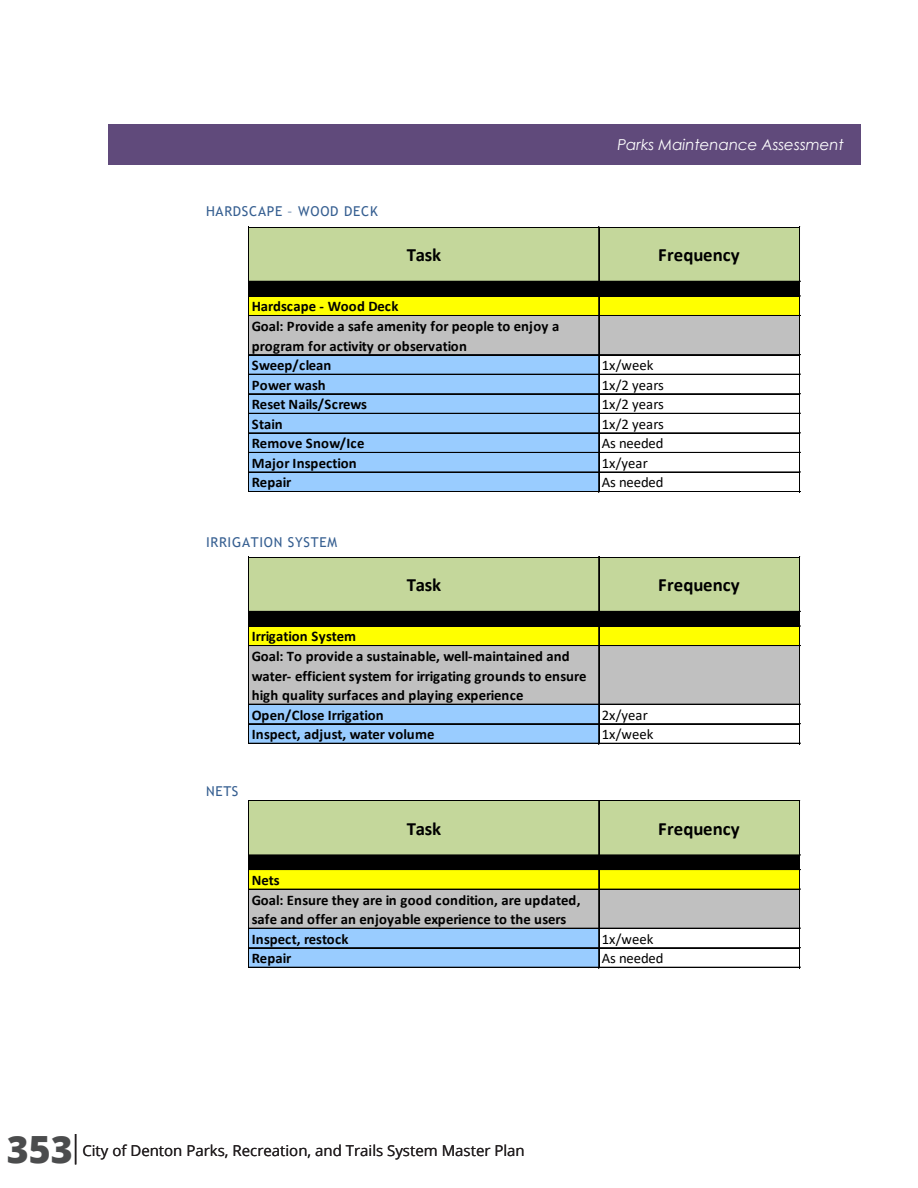
<style>
.page{position:relative;width:918px;height:1188px;background:#fff}
.page>*{position:absolute;margin:0;border:0;box-sizing:border-box;transform-origin:0 0}
.t1{font:800 37.5px "Open Sans";color:#4b4c4d}
.t2{font:700 18.75px "Calibri";letter-spacing:-.01em;color:#000}
.t3{font:15px "Open Sans";color:#231f20}
.t4{font:italic 15px "Century Gothic";color:#fff}
.t5{font:700 14.7px/19.5px "Calibri";letter-spacing:.005em;color:#000}
.t6{font:14.7px "Calibri";color:#000}
.t7{font:13.5px "Trebuchet MS";letter-spacing:.05em;color:#365f91}
</style>
<div class="page">
<hr style="left:75px;top:1134px;width:1px;height:30px;background:#231f20">
<div style="left:108px;top:124px;width:752px;height:41px;background:#604a7b"></div>
<div style="left:249px;top:227px;width:551px;height:55px;background:#c4d79b"></div>
<div style="left:249px;top:281px;width:551px;height:16px;background:#000"></div>
<div style="left:249px;top:296px;width:551px;height:20px;background:#ff0"></div>
<div style="left:249px;top:315px;width:551px;height:40px;background:#c0c0c0"></div>
<div style="left:249px;top:355px;width:351px;height:137px;background:#9cf"></div>
<hr style="left:249px;top:227px;width:1px;height:265px;background:#000">
<hr style="left:598px;top:227px;width:1px;height:265px;background:#000">
<hr style="left:599px;top:227px;width:1px;height:265px;background:#000">
<hr style="left:799px;top:227px;width:1px;height:265px;background:#000">
<hr style="left:800px;top:227px;width:1px;height:265px;background:#000">
<hr style="left:249px;top:227px;width:551px;height:1px;background:#000">
<hr style="left:249px;top:296px;width:551px;height:1px;background:#000">
<hr style="left:249px;top:315px;width:551px;height:1px;background:#000">
<hr style="left:249px;top:354px;width:551px;height:1px;background:#000">
<hr style="left:249px;top:355px;width:551px;height:1px;background:#000">
<hr style="left:249px;top:374px;width:551px;height:1px;background:#000">
<hr style="left:249px;top:393px;width:551px;height:1px;background:#000">
<hr style="left:249px;top:394px;width:551px;height:1px;background:#000">
<hr style="left:249px;top:413px;width:551px;height:1px;background:#000">
<hr style="left:249px;top:433px;width:551px;height:1px;background:#000">
<hr style="left:249px;top:452px;width:551px;height:1px;background:#000">
<hr style="left:249px;top:472px;width:551px;height:1px;background:#000">
<hr style="left:249px;top:491px;width:551px;height:1px;background:#000">
<hr style="left:249px;top:492px;width:551px;height:1px;background:#000">
<div style="left:249px;top:558px;width:551px;height:54px;background:#c4d79b"></div>
<div style="left:249px;top:611px;width:551px;height:16px;background:#000"></div>
<div style="left:249px;top:626px;width:551px;height:20px;background:#ff0"></div>
<div style="left:249px;top:646px;width:551px;height:59px;background:#c0c0c0"></div>
<div style="left:249px;top:704px;width:351px;height:40px;background:#9cf"></div>
<hr style="left:249px;top:557px;width:1px;height:187px;background:#000">
<hr style="left:598px;top:558px;width:1px;height:186px;background:#000">
<hr style="left:599px;top:558px;width:1px;height:186px;background:#000">
<hr style="left:799px;top:558px;width:1px;height:186px;background:#000">
<hr style="left:800px;top:558px;width:1px;height:186px;background:#000">
<hr style="left:249px;top:557px;width:551px;height:1px;background:#000">
<hr style="left:249px;top:626px;width:551px;height:1px;background:#000">
<hr style="left:249px;top:645px;width:551px;height:1px;background:#000">
<hr style="left:249px;top:646px;width:551px;height:1px;background:#000">
<hr style="left:249px;top:704px;width:551px;height:1px;background:#000">
<hr style="left:249px;top:723px;width:551px;height:1px;background:#000">
<hr style="left:249px;top:724px;width:551px;height:1px;background:#000">
<hr style="left:249px;top:743px;width:551px;height:1px;background:#000">
<div style="left:249px;top:801px;width:551px;height:55px;background:#c4d79b"></div>
<div style="left:249px;top:855px;width:551px;height:15px;background:#000"></div>
<div style="left:249px;top:870px;width:551px;height:20px;background:#ff0"></div>
<div style="left:249px;top:889px;width:551px;height:40px;background:#c0c0c0"></div>
<div style="left:249px;top:928px;width:351px;height:40px;background:#9cf"></div>
<hr style="left:249px;top:800px;width:1px;height:168px;background:#000">
<hr style="left:598px;top:801px;width:1px;height:167px;background:#000">
<hr style="left:599px;top:801px;width:1px;height:167px;background:#000">
<hr style="left:799px;top:801px;width:1px;height:167px;background:#000">
<hr style="left:800px;top:801px;width:1px;height:167px;background:#000">
<hr style="left:249px;top:800px;width:551px;height:1px;background:#000">
<hr style="left:249px;top:870px;width:551px;height:1px;background:#000">
<hr style="left:249px;top:889px;width:551px;height:1px;background:#000">
<hr style="left:249px;top:928px;width:551px;height:1px;background:#000">
<hr style="left:249px;top:947px;width:551px;height:1px;background:#000">
<hr style="left:249px;top:948px;width:551px;height:1px;background:#000">
<hr style="left:249px;top:967px;width:551px;height:1px;background:#000">
<p class="t7" style="left:206px;top:203px;width:173px">HARDSCAPE – WOOD DECK</p>
<p class="t4" style="left:617px;top:134px;width:228px">Parks Maintenance Assessment</p>
<p class="t2" style="left:407px;top:241px;width:36px">Task</p>
<p class="t2" style="left:658px;top:241px;width:83px">Frequency</p>
<p class="t5" style="left:252px;top:297px;width:309px">Hardscape - Wood Deck<br>Goal: Provide a safe amenity for people to enjoy a program for activity or observation<br>Sweep/clean</p>
<p class="t6" style="left:602px;top:355px;width:53px">1x/week</p>
<p class="t5" style="left:252px;top:375px;width:75px">Power wash</p>
<p class="t6" style="left:602px;top:375px;width:64px">1x/2 years</p>
<p class="t5" style="left:252px;top:394px;width:117px">Reset Nails/Screws</p>
<p class="t6" style="left:602px;top:394px;width:64px">1x/2 years</p>
<p class="t5" style="left:252px;top:414px;width:32px">Stain</p>
<p class="t6" style="left:602px;top:414px;width:64px">1x/2 years</p>
<p class="t5" style="left:252px;top:433px;width:114px">Remove Snow/Ice</p>
<p class="t6" style="left:602px;top:433px;width:63px">As needed</p>
<p class="t5" style="left:252px;top:453px;width:107px">Major Inspection</p>
<p class="t6" style="left:602px;top:453px;width:47px">1x/year</p>
<p class="t5" style="left:252px;top:473px;width:41px">Repair</p>
<p class="t6" style="left:602px;top:472px;width:63px">As needed</p>
<p class="t7" style="left:206px;top:534px;width:132px">IRRIGATION SYSTEM</p>
<p class="t2" style="left:407px;top:572px;width:36px">Task</p>
<p class="t2" style="left:658px;top:572px;width:83px">Frequency</p>
<p class="t5" style="left:252px;top:627px;width:336px">Irrigation System<br>Goal: To provide a sustainable, well-maintained and water- efficient system for irrigating grounds to ensure high quality surfaces and playing experience Open/Close Irrigation</p>
<p class="t6" style="left:602px;top:705px;width:47px">2x/year</p>
<p class="t5" style="left:252px;top:724px;width:184px">Inspect, adjust, water volume</p>
<p class="t6" style="left:602px;top:724px;width:53px">1x/week</p>
<p class="t7" style="left:206px;top:783px;width:34px">NETS</p>
<p class="t2" style="left:407px;top:815px;width:36px">Task</p>
<p class="t2" style="left:658px;top:815px;width:83px">Frequency</p>
<p class="t5" style="left:252px;top:870px;width:330px">Nets<br>Goal: Ensure they are in good condition, are updated, safe and offer an enjoyable experience to the users<br>Inspect, restock</p>
<p class="t6" style="left:602px;top:929px;width:53px">1x/week</p>
<p class="t5" style="left:252px;top:948px;width:41px">Repair</p>
<p class="t6" style="left:602px;top:948px;width:63px">As needed</p>
<h1 class="t1" style="left:7px;top:1121px;width:67px">353</h1>
<p class="t3" style="left:82px;top:1140px;width:444px">City of Denton Parks, Recreation, and Trails System Master Plan</p>
</div>
